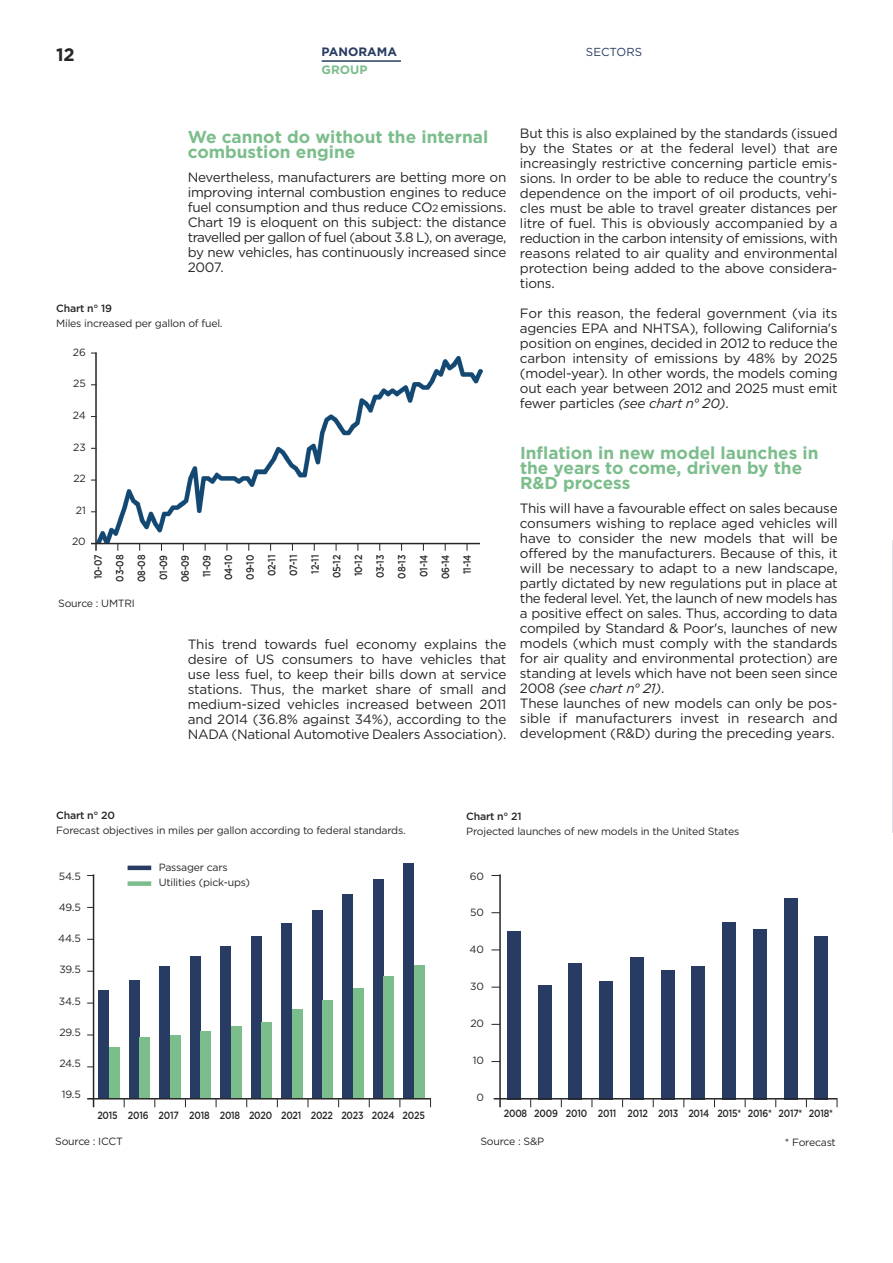
<style>
.page{position:relative;width:893px;height:1263px;background:#fff}
.page>*{position:absolute;margin:0;border:0;box-sizing:border-box;transform-origin:0 0}
.t1{font:700 18px "Gotham";color:#272627}
.t2{font:700 17.25px/15px "Gotham";color:#7cbd8c}
.t3{font:13.5px/15px "Gotham";letter-spacing:-.02em;color:#272627;text-align:justify}
.t4{font:700 12.15px "Gotham";color:#283c63}
.t5{font:700 12.15px "Gotham";color:#7cbd8c}
.t6{font:11.55px "Gotham";color:#283c63}
.t7{font:10.5px/15px "Gotham";letter-spacing:-.02em;color:#272627}
.t8{font:500 10.5px/21.8px "Gotham";letter-spacing:-.02em;color:#272627;text-align:right;scale:.85 1}
.t9{font:500 10.5px "Gotham";letter-spacing:-.02em;color:#272627}
.s1{font-size:10.5px}
.s2{font-style:italic}
</style>
<div class="page">
<hr style="left:892px;top:540px;width:1px;height:293px;background:#dfe2e9">
<img style="left:97px;top:356px;width:386px;height:187px">
<hr style="left:91px;top:543px;width:389px;height:1px;background:#272627">
<hr style="left:95px;top:353px;width:2px;height:198px;background:#272627">
<hr style="left:93px;top:874px;width:1px;height:233px;background:#272627">
<div style="left:99px;top:990px;width:10px;height:109px;background:#283c63"></div>
<div style="left:109px;top:1048px;width:10px;height:51px;background:#7cbd8c"></div>
<div style="left:129px;top:980px;width:11px;height:119px;background:#283c63"></div>
<div style="left:140px;top:1037px;width:10px;height:62px;background:#7cbd8c"></div>
<div style="left:160px;top:966px;width:10px;height:133px;background:#283c63"></div>
<div style="left:170px;top:1035px;width:10px;height:64px;background:#7cbd8c"></div>
<div style="left:190px;top:956px;width:11px;height:143px;background:#283c63"></div>
<div style="left:201px;top:1031px;width:10px;height:68px;background:#7cbd8c"></div>
<div style="left:221px;top:946px;width:10px;height:153px;background:#283c63"></div>
<div style="left:231px;top:1026px;width:10px;height:73px;background:#7cbd8c"></div>
<div style="left:251px;top:936px;width:11px;height:163px;background:#283c63"></div>
<div style="left:262px;top:1022px;width:10px;height:77px;background:#7cbd8c"></div>
<div style="left:282px;top:923px;width:10px;height:176px;background:#283c63"></div>
<div style="left:292px;top:1009px;width:10px;height:90px;background:#7cbd8c"></div>
<div style="left:312px;top:910px;width:11px;height:189px;background:#283c63"></div>
<div style="left:323px;top:1000px;width:10px;height:99px;background:#7cbd8c"></div>
<div style="left:343px;top:894px;width:10px;height:205px;background:#283c63"></div>
<div style="left:353px;top:989px;width:10px;height:110px;background:#7cbd8c"></div>
<div style="left:373px;top:880px;width:11px;height:219px;background:#283c63"></div>
<div style="left:384px;top:976px;width:10px;height:123px;background:#7cbd8c"></div>
<div style="left:404px;top:864px;width:10px;height:235px;background:#283c63"></div>
<div style="left:414px;top:965px;width:10px;height:134px;background:#7cbd8c"></div>
<hr style="left:87px;top:1098px;width:344px;height:1px;background:#272627">
<hr style="left:499px;top:874px;width:2px;height:233px;background:#272627">
<div style="left:507px;top:931px;width:13px;height:168px;background:#283c63"></div>
<div style="left:538px;top:985px;width:13px;height:114px;background:#283c63"></div>
<div style="left:568px;top:963px;width:14px;height:136px;background:#283c63"></div>
<div style="left:599px;top:981px;width:14px;height:118px;background:#283c63"></div>
<div style="left:630px;top:957px;width:14px;height:142px;background:#283c63"></div>
<div style="left:661px;top:970px;width:13px;height:129px;background:#283c63"></div>
<div style="left:692px;top:966px;width:13px;height:133px;background:#283c63"></div>
<div style="left:722px;top:922px;width:14px;height:177px;background:#283c63"></div>
<div style="left:753px;top:929px;width:13px;height:170px;background:#283c63"></div>
<div style="left:784px;top:898px;width:13px;height:201px;background:#283c63"></div>
<div style="left:814px;top:936px;width:14px;height:163px;background:#283c63"></div>
<hr style="left:494px;top:1098px;width:344px;height:1px;background:#272627">
<hr style="left:128px;top:866px;width:23px;height:4px;background:#283c63">
<div style="left:128px;top:881px;width:23px;height:5px;background:#7cbd8c"></div>
<hr style="left:322px;top:60px;width:79px;height:2px;background:#283c63">
<h1 class="t1" style="left:56px;top:44px;width:20px">12</h1>
<p class="t4" style="left:322px;top:44px;width:77px">PANORAMA</p>
<p class="t6" style="left:586px;top:45px;width:58px">SECTORS</p>
<p class="t5" style="left:322px;top:62px;width:47px">GROUP</p>
<p class="t2" style="left:188px;top:130px;width:302px">We cannot do without the internal combustion engine</p>
<p class="t3" style="left:188px;top:170px;width:320px">Nevertheless, manufacturers are betting more on improving internal combustion engines to reduce fuel consumption and thus reduce CO<span class="s1">2</span> emissions.<br>Chart 19 is eloquent on this subject: the distance travelled per gallon of fuel (about 3.8 L), on average, by new vehicles, has continuously increased since 2007.</p>
<p class="t9" style="left:56px;top:302px;width:57px">Chart n° 19</p>
<p class="t7" style="left:56px;top:316px;width:168px">Miles increased per gallon of fuel.</p>
<p class="t7" style="left:73px;top:345px;width:14px">26</p>
<p class="t7" style="left:73px;top:376px;width:14px">25</p>
<p class="t7" style="left:73px;top:408px;width:14px">24</p>
<p class="t7" style="left:73px;top:439px;width:14px">23</p>
<p class="t7" style="left:73px;top:471px;width:14px">22</p>
<p class="t7" style="left:76px;top:503px;width:11px">21</p>
<p class="t7" style="left:72px;top:534px;width:15px">20</p>
<p class="t8" style="left:87px;top:582px;width:34px;rotate:-90deg">10-07<br>03-08<br>08-08<br>01-09<br>06-09<br>11-09<br>04-10<br>09-10<br>02-11<br>07-11<br>12-11<br>05-12<br>10-12<br>03-13<br>08-13<br>01-14<br>06-14<br>11-14</p>
<p class="t7" style="left:58px;top:596px;width:78px">Source : UMTRI</p>
<p class="t3" style="left:188px;top:636px;width:320px">This trend towards fuel economy explains the desire of US consumers to have vehicles that use less fuel, to keep their bills down at service stations. Thus, the market share of small and medium-sized vehicles increased between 2011 and 2014 (36.8% against 34%), according to the NADA (National Automotive Dealers Association).</p>
<p class="t3" style="left:520px;top:126px;width:319px">But this is also explained by the standards (issued by the States or at the federal level) that are increasingly restrictive concerning particle emis&shy;sions. In order to be able to reduce the country's dependence on the import of oil products, vehi&shy;cles must be able to travel greater distances per litre of fuel. This is obviously accompanied by a reduction in the carbon intensity of emissions, with reasons related to air quality and environmental protection being added to the above considera&shy;tions.</p>
<p class="t3" style="left:520px;top:306px;width:319px">For this reason, the federal government (via its agencies EPA and NHTSA), following California's position on engines, decided in 2012 to reduce the carbon intensity of emissions by 48% by 2025 (model-year). In other words, the models coming out each year between 2012 and 2025 must emit fewer particles <span class="s2">(see chart n° 20)</span>.</p>
<p class="t2" style="left:520px;top:446px;width:300px">Inflation in new model launches in the years to come, driven by the<br>R&amp;D process</p>
<p class="t3" style="left:520px;top:501px;width:319px;text-align:left">This will have a favourable effect on sales because consumers wishing to replace aged vehicles will have to consider the new models that will be offered by the manufacturers. Because of this, it will be necessary to adapt to a new landscape, partly dictated by new regulations put in place at the federal level. Yet, the launch of new models has a positive effect on sales. Thus, according to data compiled by Standard &amp; Poor's, launches of new models (which must comply with the standards for air quality and environmental protection) are standing at levels which have not been seen since 2008 <span class="s2">(see chart n° 21)</span>.<br>These launches of new models can only be pos&shy;sible if manufacturers invest in research and development (R&amp;D) during the preceding years.</p>
<p class="t9" style="left:56px;top:809px;width:60px">Chart n° 20</p>
<p class="t7" style="left:56px;top:823px;width:351px">Forecast objectives in miles per gallon according to federal standards.</p>
<p class="t9" style="left:466px;top:810px;width:57px">Chart n° 21</p>
<p class="t7" style="left:466px;top:824px;width:274px">Projected launches of new models in the United States</p>
<p class="t7" style="left:59px;top:868px;width:23px">54.5</p>
<p class="t7" style="left:59px;top:900px;width:23px">49.5</p>
<p class="t7" style="left:58px;top:931px;width:24px">44.5</p>
<p class="t7" style="left:59px;top:962px;width:23px">39.5</p>
<p class="t7" style="left:59px;top:993px;width:23px">34.5</p>
<p class="t7" style="left:59px;top:1025px;width:23px">29.5</p>
<p class="t7" style="left:59px;top:1056px;width:23px">24.5</p>
<p class="t7" style="left:62px;top:1087px;width:20px">19.5</p>
<p class="t7" style="left:159px;top:860px;width:93px">Passager cars<br>Utilities (pick-ups)</p>
<p class="t7" style="left:470px;top:868px;width:16px">60</p>
<p class="t7" style="left:470px;top:905px;width:15px">50</p>
<p class="t7" style="left:470px;top:942px;width:16px">40</p>
<p class="t7" style="left:470px;top:979px;width:15px">30</p>
<p class="t7" style="left:470px;top:1016px;width:15px">20</p>
<p class="t7" style="left:473px;top:1052px;width:13px">10</p>
<p class="t7" style="left:476px;top:1089px;width:9px">0</p>
<p class="t8" style="left:97px;top:1104px;width:387px">2015 2016 2017 2018 2018 2020 2021 2022 2023 2024 2025</p>
<p class="t8" style="left:504px;top:1102px;width:389px">2008 2009 2010 2011 2012 2013 2014 2015* 2016* 2017* 2018*</p>
<p class="t7" style="left:55px;top:1134px;width:69px">Source : ICCT</p>
<p class="t7" style="left:480px;top:1134px;width:65px">Source : S&amp;P</p>
<p class="t7" style="left:785px;top:1135px;width:52px">* Forecast</p>
</div>
